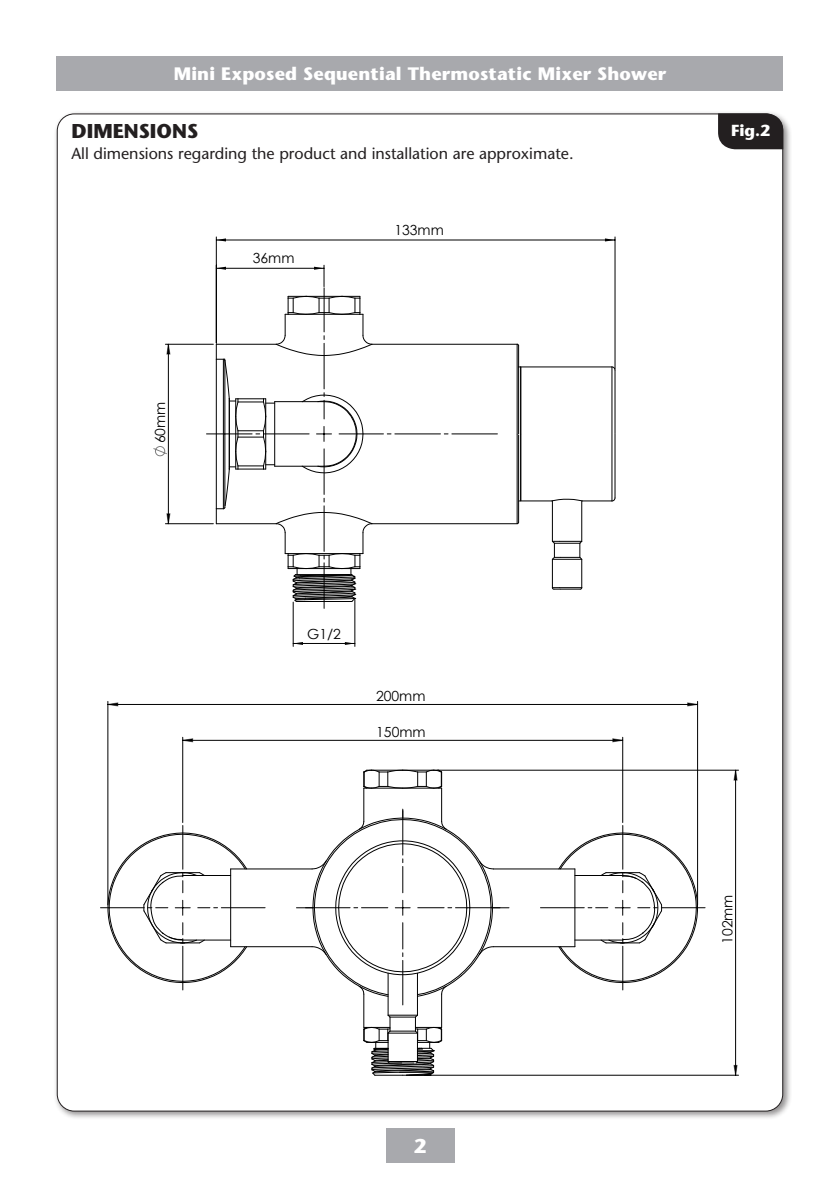
<style>
.page{position:relative;width:840px;height:1191px;background:#fff}
.page>*{position:absolute;margin:0;border:0;box-sizing:border-box;transform-origin:0 0}
._01_Heading_10pt_Bold{font:700 20px "Stone Sans Std";color:#231f20}
.t1{font:700 20px "Stone Sans Std";color:#fff}
.t2{font:700 18px "Stone Sans Std";letter-spacing:.01em;color:#fff}
._01_Heading_10pt_Bold-2{font:500 16px "Stone Sans Std";color:#231f20}
.t3{font:700 16px "Stone Sans Std";color:#fff}
.t4{font:14px "Century Gothic";color:#000}
</style>
<div class="page">
<div style="left:57px;top:57px;width:725px;height:34px;background:#a8a9ad"></div>
<div style="left:386px;top:1128px;width:68px;height:34px;background:#a8a9ad"></div>
<div style="left:53px;top:110px;width:738px;height:1010px;background:#231f20;opacity:.5"></div>
<div style="left:57px;top:114px;width:725px;height:997px;background:#fff;border-radius:17px"></div>
<hr style="left:614px;top:237px;width:1px;height:132px;background:#000">
<hr style="left:216px;top:237px;width:1px;height:106px;background:#000">
<hr style="left:354px;top:599px;width:1px;height:47px;background:#000">
<hr style="left:293px;top:602px;width:1px;height:44px;background:#000">
<hr style="left:182px;top:737px;width:1px;height:85px;background:#000">
<hr style="left:622px;top:737px;width:1px;height:85px;background:#000">
<hr style="left:107px;top:701px;width:1px;height:203px;background:#000">
<hr style="left:696px;top:701px;width:1px;height:203px;background:#000">
<hr style="left:165px;top:344px;width:48px;height:1px;background:#000">
<hr style="left:165px;top:523px;width:48px;height:1px;background:#000">
<hr style="left:409px;top:1074px;width:329px;height:1px;background:#000">
<hr style="left:436px;top:770px;width:302px;height:1px;background:#000">
<svg style="left:216px;top:238px;width:398px;height:407px"></svg>
<svg style="left:107px;top:702px;width:590px;height:40px"></svg>
<svg style="left:153px;top:344px;width:17px;height:180px"></svg>
<svg style="left:733px;top:769px;width:4px;height:306px"></svg>
<hr style="left:516px;top:434px;width:1px;height:90px;background:#000">
<hr style="left:516px;top:344px;width:1px;height:90px;background:#000">
<hr style="left:611px;top:367px;width:1px;height:134px;background:#000">
<hr style="left:518px;top:435px;width:1px;height:66px;background:#000">
<hr style="left:518px;top:367px;width:1px;height:67px;background:#000">
<hr style="left:614px;top:370px;width:1px;height:63px;background:#000">
<hr style="left:614px;top:434px;width:1px;height:64px;background:#000">
<hr style="left:520px;top:434px;width:1px;height:67px;background:#000">
<hr style="left:520px;top:367px;width:1px;height:67px;background:#000">
<hr style="left:372px;top:344px;width:145px;height:1px;background:#000">
<hr style="left:372px;top:523px;width:145px;height:1px;background:#000">
<svg style="left:203px;top:265px;width:294px;height:346px"></svg>
<hr style="left:520px;top:500px;width:31px;height:1px;background:#000">
<hr style="left:520px;top:366px;width:91px;height:1px;background:#000">
<svg style="left:551px;top:497px;width:64px;height:5px"></svg>
<svg style="left:610px;top:366px;width:5px;height:5px"></svg>
<hr style="left:581px;top:501px;width:1px;height:40px;background:#000">
<hr style="left:551px;top:501px;width:1px;height:40px;background:#000">
<svg style="left:551px;top:540px;width:31px;height:50px"></svg>
<svg style="left:516px;top:343px;width:4px;height:24px"></svg>
<svg style="left:515px;top:500px;width:5px;height:25px"></svg>
<hr style="left:230px;top:868px;width:82px;height:1px;background:#000">
<hr style="left:230px;top:946px;width:82px;height:1px;background:#000">
<hr style="left:493px;top:868px;width:81px;height:1px;background:#000">
<hr style="left:493px;top:946px;width:81px;height:1px;background:#000">
<hr style="left:441px;top:994px;width:1px;height:33px;background:#000">
<hr style="left:363px;top:994px;width:1px;height:33px;background:#000">
<hr style="left:441px;top:788px;width:1px;height:33px;background:#000">
<hr style="left:363px;top:788px;width:1px;height:33px;background:#000">
<svg style="left:296px;top:809px;width:212px;height:196px"></svg>
<svg style="left:100px;top:825px;width:165px;height:165px"></svg>
<svg style="left:540px;top:825px;width:164px;height:165px"></svg>
<svg style="left:363px;top:769px;width:79px;height:20px"></svg>
<hr style="left:417px;top:973px;width:1px;height:42px;background:#000">
<hr style="left:387px;top:973px;width:1px;height:42px;background:#000">
<svg style="left:363px;top:1014px;width:79px;height:62px"></svg>
<svg style="left:717px;top:113px;width:65px;height:36px;background:#302c2d"></svg>
<p class="t2" style="left:174px;top:63px;width:494px">Mini Exposed Sequential Thermostatic Mixer Shower</p>
<p class="_01_Heading_10pt_Bold" style="left:71px;top:119px;width:128px">DIMENSIONS</p>
<p class="_01_Heading_10pt_Bold-2" style="left:71px;top:144px;width:503px">All dimensions regarding the product and installation are approximate.</p>
<p class="t4" style="left:150px;top:443px;width:43px;rotate:-90deg">60mm</p>
<p class="t4" style="left:253px;top:248px;width:43px">36mm</p>
<p class="t4" style="left:394px;top:220px;width:51px">133mm</p>
<p class="t3" style="left:730px;top:121px;width:41px">Fig.2</p>
<p class="t4" style="left:307px;top:624px;width:35px">G1/2</p>
<p class="t4" style="left:376px;top:686px;width:51px">200mm</p>
<p class="t4" style="left:376px;top:722px;width:51px">150mm</p>
<p class="t4" style="left:717px;top:944px;width:51px;rotate:-90deg">102mm</p>
<p class="t1" style="left:413px;top:1134px;width:14px">2</p>
</div>
